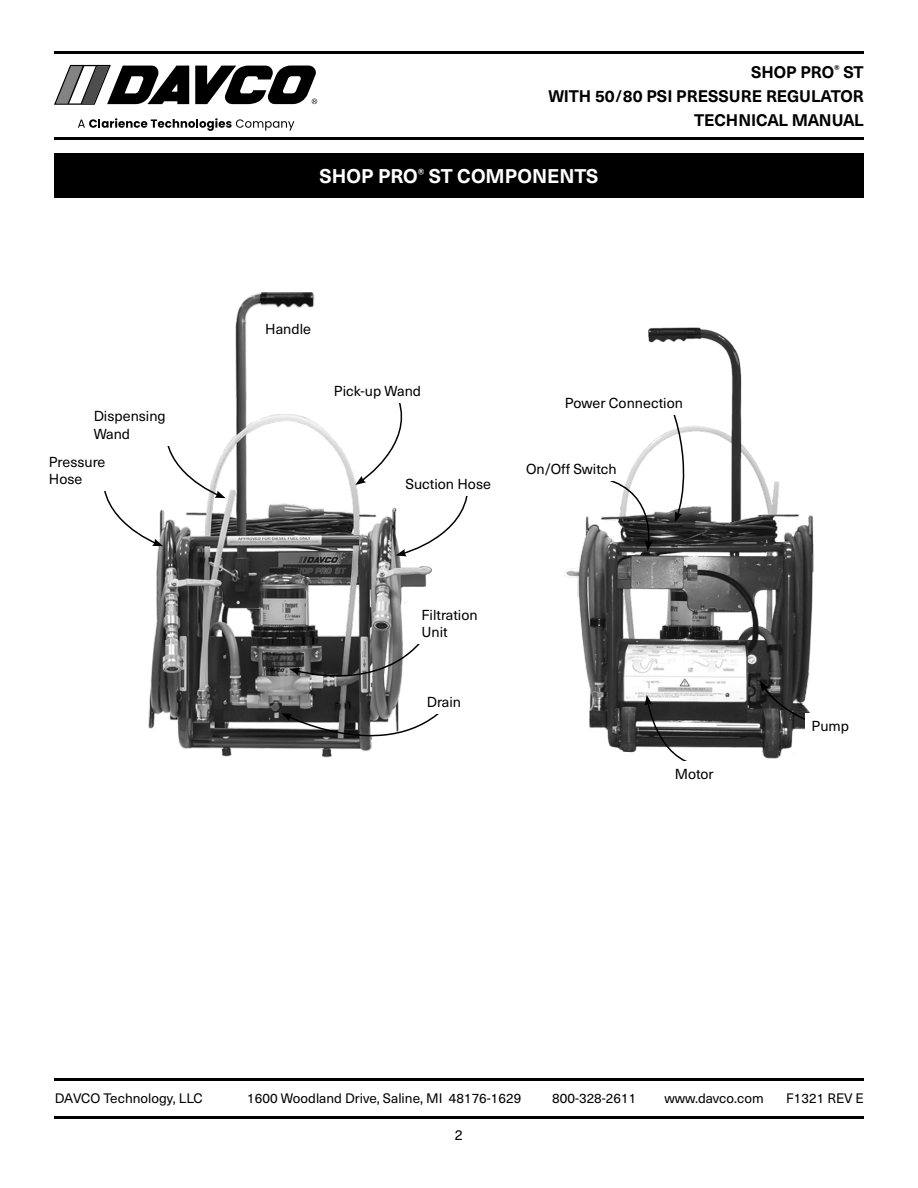
<style>
.page{position:relative;width:918px;height:1188px;background:#fff}
.page>*{position:absolute;margin:0;border:0;box-sizing:border-box;transform-origin:0 0}
.Head_for_TOC{font:700 19.5px "Neue Haas Unica Pro";color:#fff}
.t1{font:700 16.5px/24.3px "Neue Haas Unica Pro";color:#000;text-align:right}
._9_5_point_text{font:14.25px/17.1px "Neue Haas Unica Pro";color:#000}
.t2{font:13.5px "Neue Haas Unica Pro";color:#000}
</style>
<div class="page">
<hr style="left:54px;top:51px;width:810px;height:3px;background:#000">
<hr style="left:54px;top:137px;width:810px;height:3px;background:#000">
<hr style="left:54px;top:1078px;width:810px;height:3px;background:#000">
<hr style="left:54px;top:1116px;width:810px;height:3px;background:#000">
<svg style="left:54px;top:65px;width:135px;height:40px"></svg>
<svg style="left:195px;top:66px;width:122px;height:38px"></svg>
<svg style="left:78px;top:118px;width:216px;height:13px"></svg>
<div style="left:54px;top:153px;width:810px;height:45px;background:#000"></div>
<img style="left:148px;top:292px;width:284px;height:465px">
<svg style="left:104px;top:423px;width:122px;height:123px"></svg>
<svg style="left:355px;top:398px;width:113px;height:158px"></svg>
<svg style="left:281px;top:636px;width:158px;height:122px"></svg>
<div style="left:259px;top:317px;width:59px;height:24px;background:#fff"></div>
<div style="left:415px;top:602px;width:89px;height:42px;background:#fff"></div>
<div style="left:87px;top:404px;width:125px;height:41px;background:#fff"></div>
<div style="left:42px;top:449px;width:107px;height:42px;background:#fff"></div>
<div style="left:327px;top:378px;width:101px;height:25px;background:#fff"></div>
<div style="left:420px;top:689px;width:48px;height:24px;background:#fff"></div>
<div style="left:399px;top:471px;width:99px;height:24px;background:#fff"></div>
<img style="left:564px;top:327px;width:250px;height:432px">
<svg style="left:670px;top:405px;width:24px;height:117px"></svg>
<svg style="left:760px;top:681px;width:54px;height:50px;background:#4e4e4e"></svg>
<svg style="left:592px;top:475px;width:64px;height:76px"></svg>
<svg style="left:645px;top:695px;width:58px;height:66px"></svg>
<div style="left:558px;top:390px;width:132px;height:25px;background:#fff"></div>
<div style="left:519px;top:456px;width:104px;height:25px;background:#fff"></div>
<div style="left:805px;top:713px;width:51px;height:24px;background:#fff"></div>
<p class="t1" style="left:548px;top:60px;width:317px">SHOP PRO<sup>®</sup> ST<br>WITH 50/80 PSI PRESSURE REGULATOR<br>TECHNICAL MANUAL</p>
<p class="_9_5_point_text" style="left:94px;top:408px;width:74px">Dispensing<br>Wand</p>
<p class="_9_5_point_text" style="left:49px;top:454px;width:58px">Pressure<br>Hose</p>
<p class="Head_for_TOC" style="left:320px;top:165px;width:280px">SHOP PRO<sup>®</sup> ST COMPONENTS</p>
<p class="_9_5_point_text" style="left:265px;top:321px;width:47px">Handle</p>
<p class="_9_5_point_text" style="left:334px;top:382px;width:89px">Pick-up Wand</p>
<p class="_9_5_point_text" style="left:405px;top:475px;width:87px">Suction Hose</p>
<p class="_9_5_point_text" style="left:565px;top:394px;width:120px">Power Connection</p>
<p class="_9_5_point_text" style="left:526px;top:460px;width:92px">On/Off Switch</p>
<p class="_9_5_point_text" style="left:421px;top:606px;width:58px">Filtration<br>Unit</p>
<p class="_9_5_point_text" style="left:427px;top:693px;width:36px">Drain</p>
<p class="_9_5_point_text" style="left:675px;top:765px;width:40px">Motor</p>
<p class="_9_5_point_text" style="left:812px;top:717px;width:39px">Pump</p>
<p class="t2" style="left:55px;top:1091px;width:149px">DAVCO Technology, LLC</p>
<p class="t2" style="left:247px;top:1091px;width:275px">1600 Woodland Drive, Saline, MI 48176-1629</p>
<p class="t2" style="left:552px;top:1091px;width:85px">800-328-2611</p>
<p class="t2" style="left:665px;top:1091px;width:101px">www.davco.com</p>
<p class="t2" style="left:786px;top:1091px;width:79px">F1321 REV E</p>
<p class="_9_5_point_text" style="left:455px;top:1126px;width:10px">2</p>
</div>
